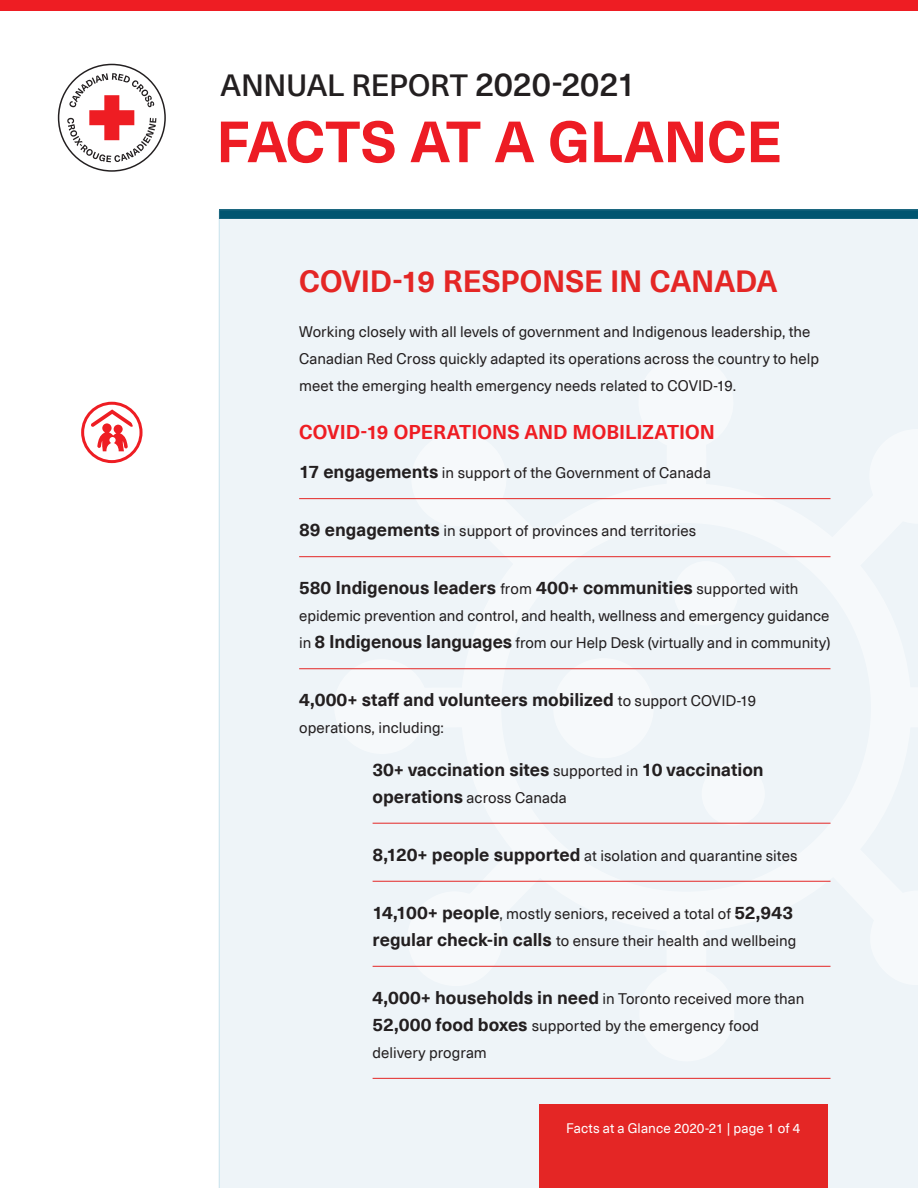
<style>
.page{position:relative;width:918px;height:1188px;background:#fff}
.page>*{position:absolute;margin:0;border:0;box-sizing:border-box;transform-origin:0 0}
.t1{font:700 57px "Neue Haas Unica Pro";letter-spacing:-.01em;color:#ed1c24}
.RED_HEADING_sasa{font:700 30px "Neue Haas Unica Pro";letter-spacing:-.005em;color:#e42625}
.t2{font:500 30px "Neue Haas Unica Pro";letter-spacing:-.005em;color:#231f20}
.List_Paragraph_red_l{font:700 19.5px "Neue Haas Unica Pro";color:#ee1d23}
.List_Paragraph_red_l-2{font:700 18px "Neue Haas Unica Pro";letter-spacing:-.005em;color:#231f20}
.List_paragraph_NO_re{font:700 18px "Neue Haas Unica Pro";letter-spacing:-.005em;color:#231f20}
.List_Paragraph_red_l-3{font:15px/27px "Neue Haas Unica Pro";letter-spacing:.005em;color:#231f20}
.List_paragraph_NO_re-2{font:15px "Neue Haas Unica Pro";letter-spacing:.005em;color:#231f20}
.NO_underline_section{font:13.5px "Neue Haas Unica Pro";letter-spacing:.005em;color:#fff}
.s1{font-size:33px}
.s2{font-weight:700;font-size:18px}
.s3{font-weight:400;font-size:15px}
</style>
<div class="page">
<div style="left:218px;top:220px;width:700px;height:968px;background:#eef4f8"></div>
<div style="left:332px;top:355px;width:586px;height:706px;background:#eef4f8"></div>
<div style="left:553px;top:658px;width:101px;height:100px;background:#f6f9fb;border-radius:50%"></div>
<div style="left:674px;top:561px;width:64px;height:65px;background:#f6f9fb;border-radius:50%"></div>
<div style="left:702px;top:762px;width:63px;height:64px;background:#f6f9fb;border-radius:50%"></div>
<hr style="left:299px;top:498px;width:532px;height:1px;background:#e42625">
<hr style="left:299px;top:556px;width:532px;height:1px;background:#e42625">
<hr style="left:299px;top:668px;width:532px;height:1px;background:#e42625">
<svg style="left:58px;top:64px;width:108px;height:108px"></svg>
<div style="left:0;top:0;width:918px;height:11px;background:#ee1d23"></div>
<hr style="left:373px;top:823px;width:458px;height:1px;background:#e42625">
<hr style="left:373px;top:881px;width:458px;height:1px;background:#e42625">
<hr style="left:373px;top:966px;width:458px;height:1px;background:#e42625">
<hr style="left:373px;top:1078px;width:458px;height:1px;background:#e42625">
<svg style="left:218px;top:209px;width:700px;height:11px;background:#1b677f"></svg>
<div style="left:539px;top:1105px;width:289px;height:83px;background:#e42625"></div>
<svg style="left:91px;top:409px;width:43px;height:42px"></svg>
<div style="left:81px;top:402px;width:62px;height:61px;border:3px solid #ee1d23;border-radius:50%"></div>
<p class="t2" style="left:221px;top:67px;width:417px">ANNUAL REPORT <span class="s1">2020-2021</span></p>
<p class="t1" style="left:216px;top:107px;width:568px">FACTS AT A GLANCE</p>
<p class="RED_HEADING_sasa" style="left:299px;top:263px;width:480px">COVID-19 RESPONSE IN CANADA</p>
<p class="List_Paragraph_red_l-3" style="left:299px;top:318px;width:521px">Working closely with all levels of government and Indigenous leadership, the<br>Canadian Red Cross quickly adapted its operations across the country to help meet the emerging health emergency needs related to COVID-19.</p>
<p class="List_Paragraph_red_l" style="left:299px;top:420px;width:417px">COVID-19 OPERATIONS AND MOBILIZATION</p>
<p class="List_Paragraph_red_l-3" style="left:299px;top:459px;width:413px"><span class="s2">17 engagements</span> in support of the Government of Canada</p>
<p class="List_Paragraph_red_l-3" style="left:299px;top:517px;width:399px"><span class="s2">89 engagements</span> in support of provinces and territories</p>
<p class="List_Paragraph_red_l-2" style="left:299px;top:577px;width:501px">580 Indigenous leaders <span class="s3">from</span> 400+ communities <span class="s3">supported with</span></p>
<p class="List_Paragraph_red_l-3" style="left:299px;top:603px;width:533px">epidemic prevention and control, and health, wellness and emergency guidance in <span class="s2">8 Indigenous languages</span> from our Help Desk (virtually and in community)</p>
<p class="List_paragraph_NO_re" style="left:299px;top:689px;width:459px">4,000+ staff and volunteers mobilized <span class="s3">to support COVID-19</span></p>
<p class="List_paragraph_NO_re-2" style="left:299px;top:719px;width:146px">operations, including:</p>
<p class="List_Paragraph_red_l-2" style="left:373px;top:758px;width:393px">30+ vaccination sites <span class="s3">supported in</span> 10 vaccination</p>
<p class="List_Paragraph_red_l-3" style="left:373px;top:784px;width:196px"><span class="s2">operations</span> across Canada</p>
<p class="List_Paragraph_red_l-3" style="left:373px;top:842px;width:426px"><span class="s2">8,120+ people supported</span> at isolation and quarantine sites</p>
<p class="List_Paragraph_red_l-3" style="left:373px;top:900px;width:425px"><span class="s2">14,100+ people</span>, mostly seniors, received a total of <span class="s2">52,943 regular check-in calls</span> to ensure their health and wellbeing</p>
<p class="List_Paragraph_red_l-3" style="left:373px;top:985px;width:433px"><span class="s2">4,000+ households in need</span> in Toronto received more than<br><span class="s2">52,000 food boxes</span> supported by the emergency food delivery program</p>
<p class="NO_underline_section" style="left:619px;top:1120px;width:183px">Facts at a Glance | page 2 of 2</p>
<p class="NO_underline_section" style="left:566px;top:1120px;width:159px">Facts at a Glance 2020-21</p>
<p class="NO_underline_section" style="left:767px;top:1120px;width:9px">1</p>
<p class="NO_underline_section" style="left:793px;top:1120px;width:9px">4</p>
</div>
